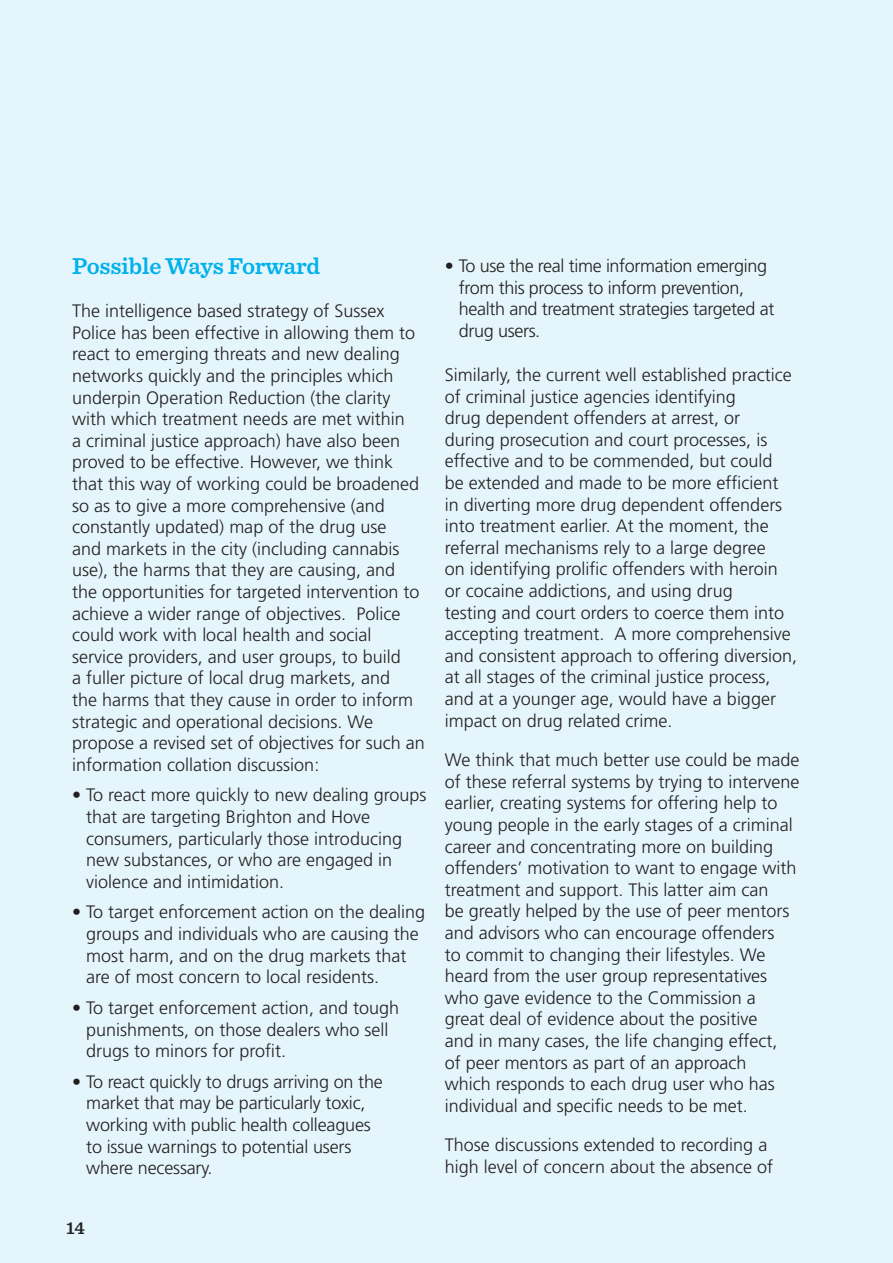
<style>
.page{position:relative;width:893px;height:1263px;background:#e4f5fb}
.page>*{position:absolute;margin:0;border:0;box-sizing:border-box;transform-origin:0 0}
.t1{font:600 24px "Sentinel";letter-spacing:-.01em;color:#00b1ec}
.t2{font:300 18px/21.6px "Frutiger";color:#231f20}
.t3{font:300 18px/21.6px "Frutiger";letter-spacing:-.02em;color:#231f20}
.t4{font:600 18px "Sentinel";color:#231f20}
</style>
<div class="page">
<p class="t1" style="left:72px;top:248px;width:249px">Possible Ways Forward</p>
<p class="t2" style="left:72px;top:300px;width:354px">The intelligence based strategy of Sussex Police has been effective in allowing them to react to emerging threats and new dealing networks quickly and the principles which underpin Operation Reduction (the clarity with which treatment needs are met within<br>a criminal justice approach) have also been proved to be effective. However, we think that this way of working could be broadened so as to give a more comprehensive (and constantly updated) map of the drug use<br>and markets in the city (including cannabis use), the harms that they are causing, and<br>the opportunities for targeted intervention to achieve a wider range of objectives. Police could work with local health and social service providers, and user groups, to build<br>a fuller picture of local drug markets, and<br>the harms that they cause in order to inform strategic and operational decisions. We propose a revised set of objectives for such an information collation discussion:</p>
<p class="t2" style="left:86px;top:784px;width:342px;text-indent:-14px">• To react more quickly to new dealing groups that are targeting Brighton and Hove consumers, particularly those introducing new substances, or who are engaged in violence and intimidation.</p>
<p class="t2" style="left:86px;top:901px;width:340px;text-indent:-14px">• To target enforcement action on the dealing groups and individuals who are causing the most harm, and on the drug markets that are of most concern to local residents.</p>
<p class="t2" style="left:86px;top:997px;width:314px;text-indent:-14px">• To target enforcement action, and tough punishments, on those dealers who sell drugs to minors for profit.</p>
<p class="t2" style="left:86px;top:1071px;width:298px;text-indent:-14px">• To react quickly to drugs arriving on the market that may be particularly toxic, working with public health colleagues to issue warnings to potential users where necessary.</p>
<p class="t4" style="left:66px;top:1214px;width:20px">14</p>
<p class="t3" style="left:459px;top:255px;width:317px;text-indent:-14px">• To use the real time information emerging from this process to inform prevention, health and treatment strategies targeted at drug users.</p>
<p class="t2" style="left:445px;top:364px;width:354px">Similarly, the current well established practice of criminal justice agencies identifying<br>drug dependent offenders at arrest, or<br>during prosecution and court processes, is effective and to be commended, but could<br>be extended and made to be more efficient<br>in diverting more drug dependent offenders into treatment earlier. At the moment, the referral mechanisms rely to a large degree<br>on identifying prolific offenders with heroin or cocaine addictions, and using drug<br>testing and court orders to coerce them into accepting treatment. A more comprehensive and consistent approach to offering diversion, at all stages of the criminal justice process, and at a younger age, would have a bigger impact on drug related crime.</p>
<p class="t2" style="left:445px;top:749px;width:356px">We think that much better use could be made of these referral systems by trying to intervene earlier, creating systems for offering help to young people in the early stages of a criminal career and concentrating more on building offenders’ motivation to want to engage with treatment and support. This latter aim can<br>be greatly helped by the use of peer mentors and advisors who can encourage offenders<br>to commit to changing their lifestyles. We heard from the user group representatives who gave evidence to the Commission a great deal of evidence about the positive<br>and in many cases, the life changing effect,<br>of peer mentors as part of an approach<br>which responds to each drug user who has individual and specific needs to be met.</p>
<p class="t2" style="left:445px;top:1134px;width:330px">Those discussions extended to recording a high level of concern about the absence of</p>
</div>
